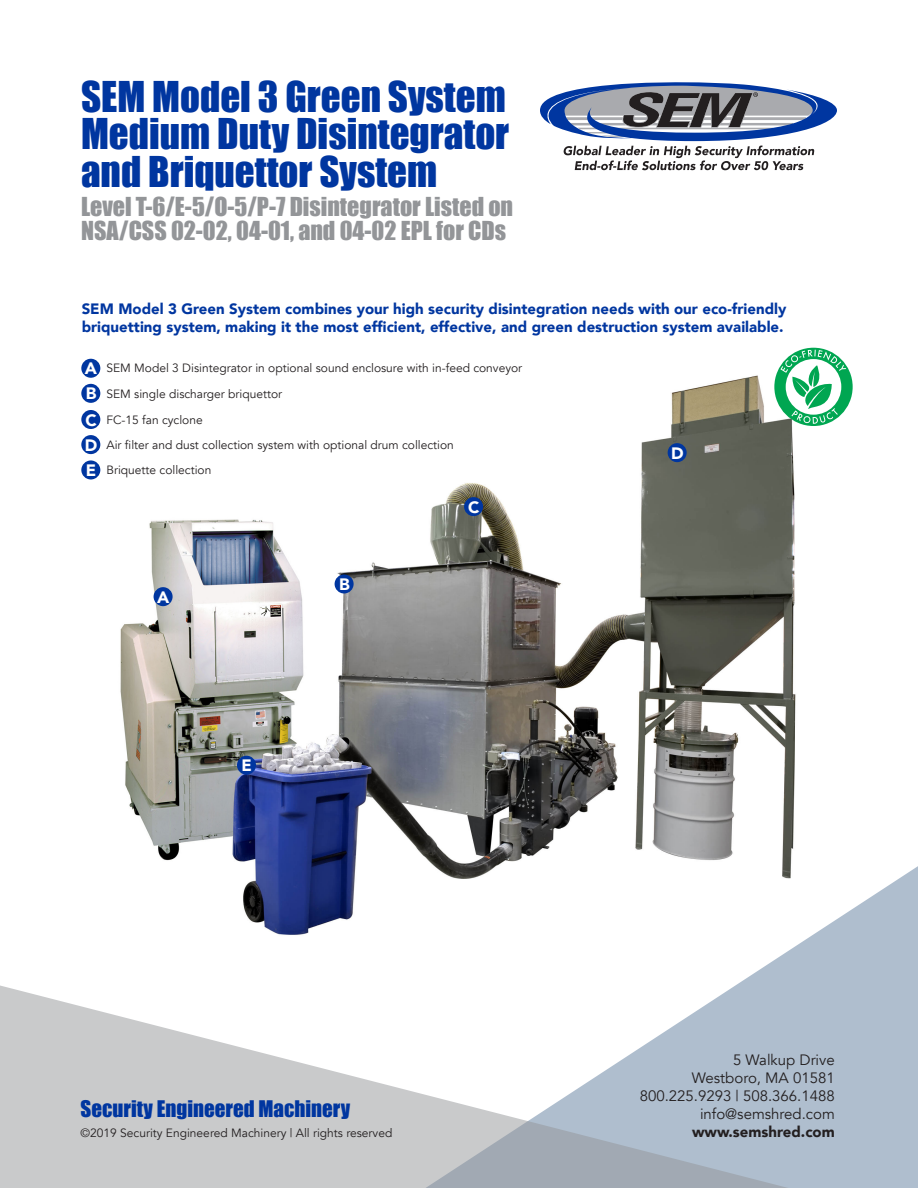
<style>
.page{position:relative;width:918px;height:1188px;background:#fff}
.page>*{position:absolute;margin:0;border:0;box-sizing:border-box;transform-origin:0 0}
.t1{font:39px/37.5px "Impact";color:#0036a0;text-align:justify}
.t2{font:24px/24px "Impact";color:#939598}
.t3{font:21px "Impact";color:#0036a0}
.t4{font:900 16.5px/25px "Avenir";color:#fff}
.t5{font:900 15px/18px "Avenir";color:#0036a0}
.t6{font:15px/18px "Avenir";color:#231f20;text-align:right}
.t7{font:900 15px "Avenir";color:#231f20}
.t8{font:12px/25.3px "Avenir";color:#231f20}
.s1{font-weight:900;font-size:16.5px;color:#fff}
</style>
<div class="page">
<img style="left:82px;top:358px;width:768px;height:577px">
<svg style="left:426px;top:866px;width:492px;height:322px"></svg>
<svg style="left:0;top:986px;width:788px;height:202px"></svg>
<div style="left:154px;top:587px;width:19px;height:19px;background:#0036a0;border-radius:50%"></div>
<div style="left:335px;top:574px;width:19px;height:19px;background:#0036a0;border-radius:50%"></div>
<svg style="left:540px;top:82px;width:297px;height:88px"></svg>
<div style="left:81px;top:359px;width:19px;height:19px;background:#0036a0;border-radius:50%"></div>
<div style="left:81px;top:384px;width:19px;height:19px;background:#0036a0;border-radius:50%"></div>
<div style="left:81px;top:410px;width:19px;height:19px;background:#0036a0;border-radius:50%"></div>
<div style="left:81px;top:435px;width:19px;height:19px;background:#0036a0;border-radius:50%"></div>
<div style="left:464px;top:497px;width:19px;height:19px;background:#0036a0;border-radius:50%"></div>
<div style="left:668px;top:443px;width:19px;height:19px;background:#0036a0;border-radius:50%"></div>
<div style="left:81px;top:460px;width:19px;height:19px;background:#0036a0;border-radius:50%"></div>
<div style="left:237px;top:756px;width:19px;height:19px;background:#0036a0;border-radius:50%"></div>
<div style="left:774px;top:348px;width:79px;height:78px;background:#00a651;border-radius:50%"></div>
<svg style="left:780px;top:350px;width:66px;height:74px"></svg>
<h1 class="t1" style="left:81px;top:77px;width:430px">SEM Model 3 Green System Medium Duty Disintegrator and Briquettor System</h1>
<h2 class="t2" style="left:81px;top:194px;width:434px">Level T-6/E-5/O-5/P-7 Disintegrator Listed on<br>NSA/CSS 02-02, 04-01, and 04-02 EPL for CDs</h2>
<p class="t5" style="left:82px;top:300px;width:706px">SEM Model 3 Green System combines your high security disintegration needs with our eco-friendly briquetting system, making it the most efficient, effective, and green destruction system available.</p>
<h3 class="t4" style="left:85px;top:356px;width:14px">A<br>B</h3>
<h3 class="t4" style="left:85px;top:407px;width:14px">C<br>D</h3>
<p class="t8" style="left:106px;top:356px;width:417px">SEM Model 3 Disintegrator in optional sound enclosure with in-feed conveyor<br>SEM single discharger briquettor</p>
<p class="t8" style="left:106px;top:407px;width:349px">FC-15 fan cyclone<br>Air filter and dust collection system with optional drum collection</p>
<p class="t8" style="left:86px;top:458px;width:127px"><span class="s1">E</span> Briquette collection</p>
<h3 class="t4" style="left:157px;top:584px;width:14px">A</h3>
<h3 class="t4" style="left:242px;top:753px;width:12px">E</h3>
<h3 class="t4" style="left:339px;top:571px;width:12px">B</h3>
<h3 class="t4" style="left:468px;top:494px;width:13px">C</h3>
<h3 class="t3" style="left:81px;top:1093px;width:271px">Security Engineered Machinery</h3>
<p class="t8" style="left:81px;top:1120px;width:313px">©2019 Security Engineered Machinery | All rights reserved</p>
<h3 class="t4" style="left:671px;top:440px;width:14px">D</h3>
<p class="t6" style="left:640px;top:1051px;width:197px">5 Walkup Drive<br>Westboro, MA 01581<br>800.225.9293 | 508.366.1488 info@semshred.com</p>
<p class="t7" style="left:692px;top:1119px;width:144px">www.semshred.com</p>
</div>
